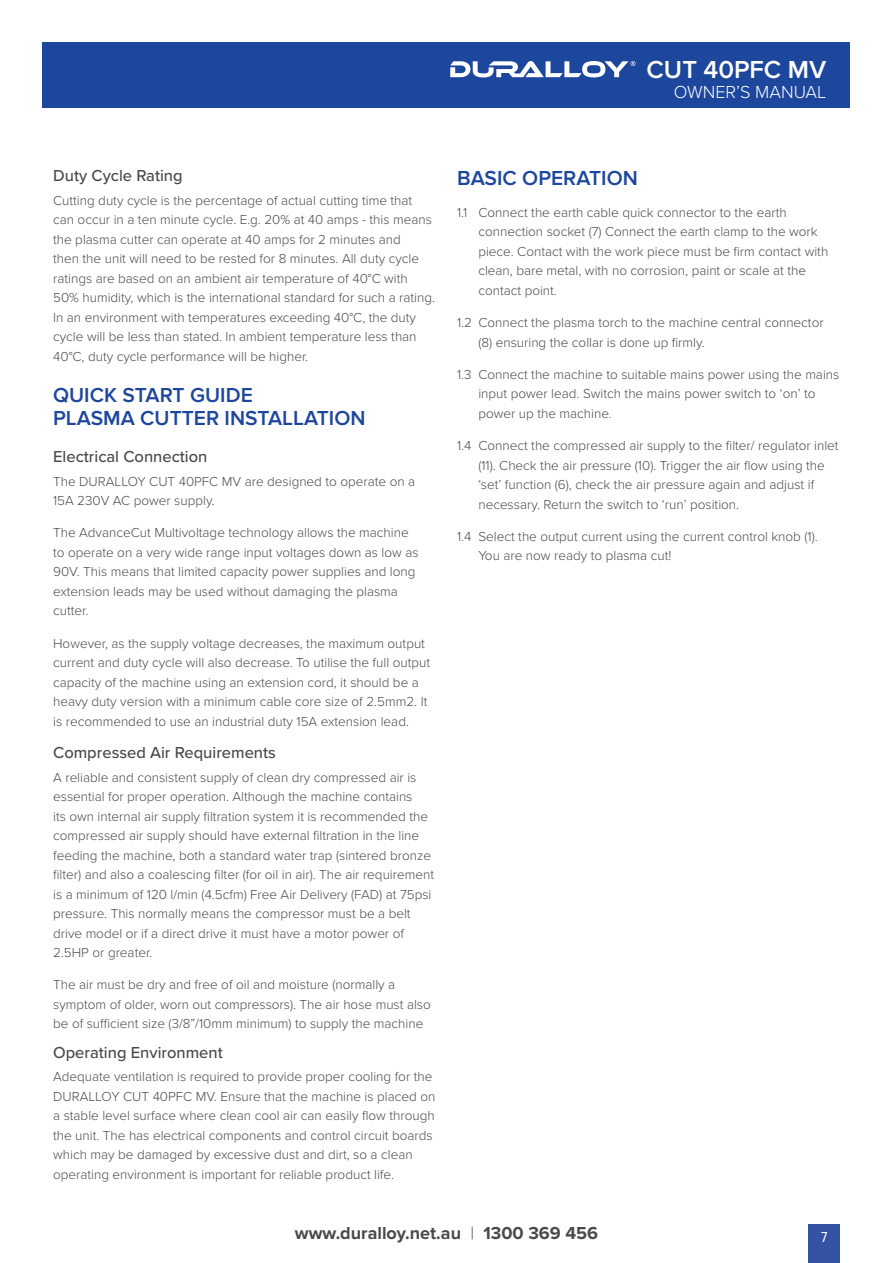
<style>
.page{position:relative;width:893px;height:1263px;background:#fff}
.page>*{position:absolute;margin:0;border:0;box-sizing:border-box;transform-origin:0 0}
.t1{font:600 25.5px "Proxima Nova";color:#fff}
.t2{font:600 21px/23.7px "Proxima Nova";color:#1d469d}
.t3{font:700 18px "Proxima Nova";color:#484a4c}
.t4{font:300 18px "Proxima Nova";color:#fff}
.t5{font:500 16.5px "Proxima Nova";color:#484a4c}
.t6{font:15px "Proxima Nova Cond";color:#fff}
.t7{font:300 13.5px/19.5px "Proxima Nova";color:#484a4c}
.s1{font-weight:300}
</style>
<div class="page">
<div style="left:43px;top:43px;width:807px;height:65px;background:#1d469d"></div>
<div style="left:808px;top:1225px;width:32px;height:38px;background:#3553a3"></div>
<svg style="left:450px;top:61px;width:185px;height:16px"></svg>
<h1 class="t1" style="left:647px;top:55px;width:181px">CUT 40PFC MV</h1>
<h3 class="t4" style="left:674px;top:81px;width:154px">OWNER’S MANUAL</h3>
<p class="t5" style="left:53px;top:163px;width:131px">Duty Cycle Rating</p>
<p class="t7" style="left:53px;top:191px;width:383px">Cutting duty cycle is the percentage of actual cutting time that can occur in a ten minute cycle. E.g. 20% at 40 amps - this means the plasma cutter can operate at 40 amps for 2 minutes and<br>then the unit will need to be rested for 8 minutes. All duty cycle ratings are based on an ambient air temperature of 40°C with 50% humidity, which is the international standard for such a rating.<br>In an environment with temperatures exceeding 40°C, the duty cycle will be less than stated. In ambient temperature less than 40°C, duty cycle performance will be higher.</p>
<h2 class="t2" style="left:53px;top:384px;width:314px">QUICK START GUIDE<br>PLASMA CUTTER INSTALLATION</h2>
<p class="t5" style="left:53px;top:444px;width:156px">Electrical Connection</p>
<p class="t7" style="left:53px;top:471px;width:364px">The DURALLOY CUT 40PFC MV are designed to operate on a<br>15A 230V AC power supply.</p>
<p class="t7" style="left:53px;top:523px;width:367px">The AdvanceCut Multivoltage technology allows the machine to operate on a very wide range input voltages down as low as 90V. This means that limited capacity power supplies and long extension leads may be used without damaging the plasma cutter.</p>
<p class="t7" style="left:53px;top:633px;width:379px">However, as the supply voltage decreases, the maximum output current and duty cycle will also decrease. To utilise the full output capacity of the machine using an extension cord, it should be a heavy duty version with a minimum cable core size of 2.5mm2. It is recommended to use an industrial duty 15A extension lead.</p>
<p class="t5" style="left:53px;top:740px;width:224px">Compressed Air Requirements</p>
<p class="t7" style="left:53px;top:768px;width:382px">A reliable and consistent supply of clean dry compressed air is essential for proper operation. Although the machine contains<br>its own internal air supply filtration system it is recommended the compressed air supply should have external filtration in the line feeding the machine, both a standard water trap (sintered bronze filter) and also a coalescing filter (for oil in air). The air requirement is a minimum of 120 l/min (4.5cfm) Free Air Delivery (FAD) at 75psi pressure. This normally means the compressor must be a belt drive model or if a direct drive it must have a motor power of 2.5HP or greater.</p>
<p class="t7" style="left:53px;top:975px;width:379px">The air must be dry and free of oil and moisture (normally a symptom of older, worn out compressors). The air hose must also be of sufficient size (3/8”/10mm minimum) to supply the machine</p>
<p class="t5" style="left:53px;top:1040px;width:171px">Operating Environment</p>
<p class="t7" style="left:53px;top:1067px;width:384px">Adequate ventilation is required to provide proper cooling for the DURALLOY CUT 40PFC MV. Ensure that the machine is placed on a stable level surface where clean cool air can easily flow through the unit. The has electrical components and control circuit boards which may be damaged by excessive dust and dirt, so a clean operating environment is important for reliable product life.</p>
<h2 class="t2" style="left:457px;top:167px;width:182px">BASIC OPERATION</h2>
<p class="t7" style="left:478px;top:203px;width:351px;text-indent:-21px">1.1 Connect the earth cable quick connector to the earth connection socket (7) Connect the earth clamp to the work piece. Contact with the work piece must be firm contact with clean, bare metal, with no corrosion, paint or scale at the contact point.</p>
<p class="t7" style="left:478px;top:313px;width:347px;text-indent:-21px">1.2 Connect the plasma torch to the machine central connector (8) ensuring the collar is done up firmly.</p>
<p class="t7" style="left:478px;top:365px;width:362px;text-indent:-21px">1.3 Connect the machine to suitable mains power using the mains input power lead. Switch the mains power switch to ‘on’ to power up the machine.</p>
<p class="t7" style="left:478px;top:436px;width:362px;text-indent:-21px">1.4 Connect the compressed air supply to the filter/ regulator inlet (11). Check the air pressure (10). Trigger the air flow using the ‘set’ function (6), check the air pressure again and adjust if necessary. Return the switch to ‘run’ position.</p>
<p class="t7" style="left:478px;top:527px;width:341px;text-indent:-21px">1.4 Select the output current using the current control knob (1).<br>You are now ready to plasma cut!</p>
<h3 class="t3" style="left:295px;top:1222px;width:305px">www.duralloy.net.au <span class="s1">|</span> 1300 369 456</h3>
<p class="t6" style="left:821px;top:1228px;width:8px">7</p>
</div>
